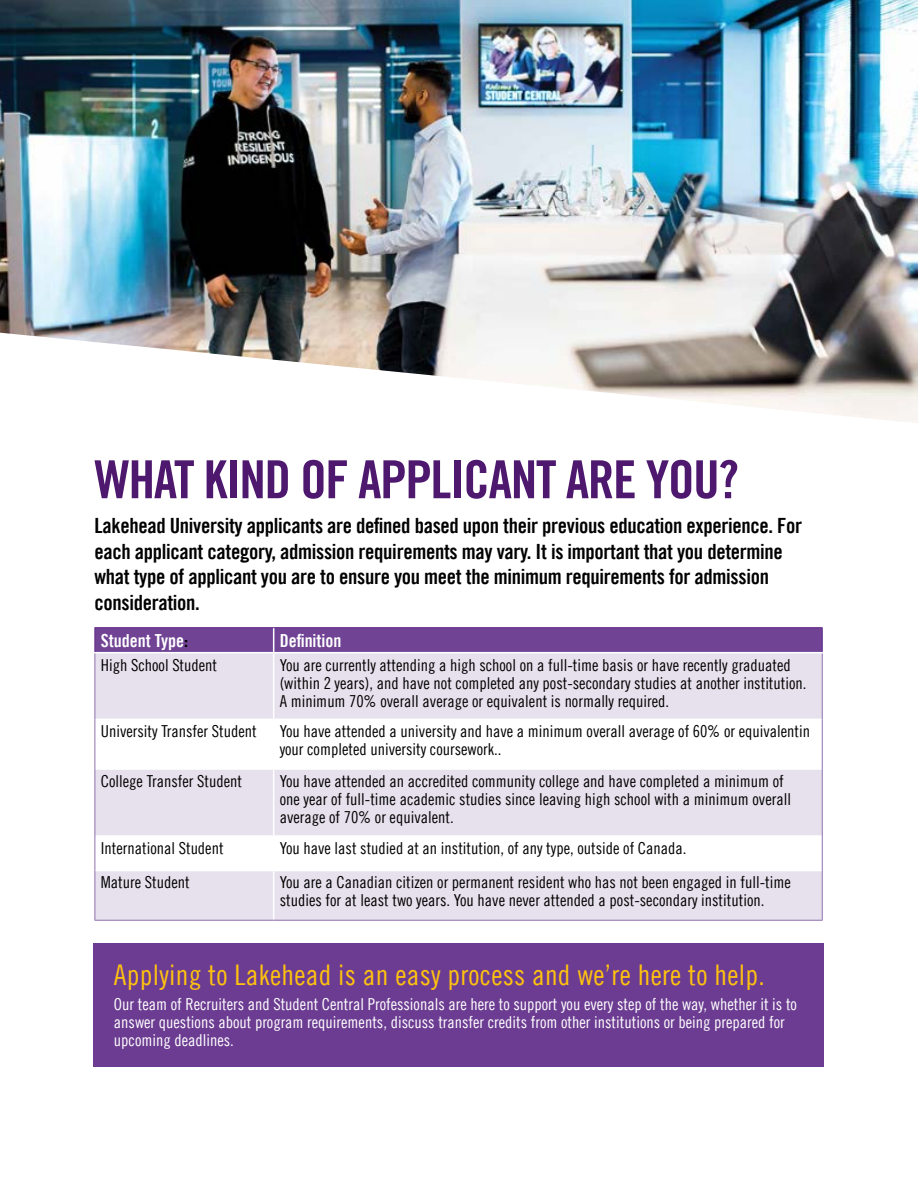
<style>
.page{position:relative;width:918px;height:1188px;background:#fff}
.page>*{position:absolute;margin:0;border:0;box-sizing:border-box;transform-origin:0 0}
.t1{font:52.5px "Trade Gothic LT Bold Cond Twenty";letter-spacing:-.025em;color:#4d186e}
.Sub_Head{font:28.5px "Trade Gothic LT Cond Eighteen";letter-spacing:.01em;color:#ffc20e}
.Large_Body{font:21px/25.5px "Trade Gothic LT Bold Cond Twenty";letter-spacing:-.015em;color:#000}
.Sub_Sub_Head{font:18px "Trade Gothic LT Bold Cond Twenty";color:#fff}
.Body{font:16.5px/18px "Trade Gothic LT Cond Eighteen";color:#000}
.Body-2{font:16.5px/18px "Trade Gothic LT Cond Eighteen";color:#fff}
.s1{color:#000}
</style>
<div class="page">
<img style="left:0;top:0;width:918px;height:423px">
<div style="left:95px;top:653px;width:727px;height:267px;background:#e7e1ed"></div>
<svg style="left:95px;top:720px;width:727px;height:150px"></svg>
<hr style="left:273px;top:653px;width:1px;height:66px;background:#fff">
<hr style="left:95px;top:719px;width:179px;height:1px;background:#fff">
<hr style="left:274px;top:719px;width:548px;height:1px;background:#fff">
<hr style="left:273px;top:720px;width:1px;height:48px;background:#fff">
<hr style="left:95px;top:768px;width:179px;height:2px;background:#fff">
<hr style="left:274px;top:768px;width:548px;height:2px;background:#fff">
<hr style="left:273px;top:770px;width:1px;height:65px;background:#fff">
<hr style="left:95px;top:835px;width:179px;height:2px;background:#fff">
<hr style="left:274px;top:835px;width:548px;height:2px;background:#fff">
<hr style="left:273px;top:837px;width:1px;height:33px;background:#fff">
<hr style="left:95px;top:870px;width:179px;height:1px;background:#fff">
<hr style="left:274px;top:870px;width:548px;height:1px;background:#fff">
<hr style="left:273px;top:871px;width:1px;height:49px;background:#fff">
<hr style="left:94px;top:627px;width:180px;height:1px;background:#61298a">
<hr style="left:274px;top:627px;width:549px;height:1px;background:#61298a">
<svg style="left:94px;top:628px;width:729px;height:25px;background:#764b99"></svg>
<hr style="left:94px;top:653px;width:1px;height:66px;background:#9070ae">
<hr style="left:822px;top:653px;width:1px;height:66px;background:#9070ae">
<hr style="left:94px;top:719px;width:1px;height:50px;background:#9070ae">
<hr style="left:822px;top:719px;width:1px;height:50px;background:#9070ae">
<hr style="left:94px;top:769px;width:1px;height:67px;background:#9070ae">
<hr style="left:822px;top:769px;width:1px;height:67px;background:#9070ae">
<hr style="left:94px;top:836px;width:1px;height:35px;background:#9070ae">
<hr style="left:822px;top:836px;width:1px;height:35px;background:#9070ae">
<hr style="left:94px;top:871px;width:1px;height:49px;background:#9070ae">
<hr style="left:822px;top:871px;width:1px;height:49px;background:#9070ae">
<hr style="left:94px;top:920px;width:180px;height:1px;background:#9070ae">
<hr style="left:274px;top:920px;width:549px;height:1px;background:#9070ae">
<div style="left:94px;top:943px;width:730px;height:123px;background:#6c3c92"></div>
<p class="t1" style="left:94px;top:448px;width:646px">WHAT KIND OF APPLICANT ARE YOU?</p>
<p class="Large_Body" style="left:94px;top:513px;width:709px">Lakehead University applicants are defined based upon their previous education experience. For each applicant category, admission requirements may vary. It is important that you determine what type of applicant you are to ensure you meet the minimum requirements for admission consideration.</p>
<p class="Sub_Sub_Head" style="left:101px;top:629px;width:89px">Student Type<span class="s1">:</span></p>
<p class="Sub_Sub_Head" style="left:280px;top:629px;width:63px">Definition</p>
<p class="Body" style="left:101px;top:656px;width:118px">High School Student</p>
<p class="Body" style="left:280px;top:656px;width:528px">You are currently attending a high school on a full-time basis or have recently graduated (within 2 years), and have not completed any post-secondary studies at another institution.<br>A minimum 70% overall average or equivalent is normally required.</p>
<p class="Body" style="left:101px;top:722px;width:157px">University Transfer Student</p>
<p class="Body" style="left:280px;top:722px;width:532px">You have attended a university and have a minimum overall average of 60% or equivalentin your completed university coursework..</p>
<p class="Body" style="left:101px;top:772px;width:143px">College Transfer Student</p>
<p class="Body" style="left:280px;top:772px;width:513px">You have attended an accredited community college and have completed a minimum of one year of full-time academic studies since leaving high school with a minimum overall average of 70% or equivalent.</p>
<p class="Body" style="left:101px;top:839px;width:124px">International Student</p>
<p class="Body" style="left:280px;top:839px;width:408px">You have last studied at an institution, of any type, outside of Canada.</p>
<p class="Body" style="left:101px;top:873px;width:90px">Mature Student</p>
<p class="Body" style="left:280px;top:873px;width:513px">You are a Canadian citizen or permanent resident who has not been engaged in full-time studies for at least two years. You have never attended a post-secondary institution.</p>
<p class="Sub_Head" style="left:114px;top:958px;width:652px">Applying to Lakehead is an easy process and we’re here to help.</p>
<p class="Body-2" style="left:114px;top:995px;width:685px">Our team of Recruiters and Student Central Professionals are here to support you every step of the way, whether it is to answer questions about program requirements, discuss transfer credits from other institutions or being prepared for upcoming deadlines.</p>
</div>
